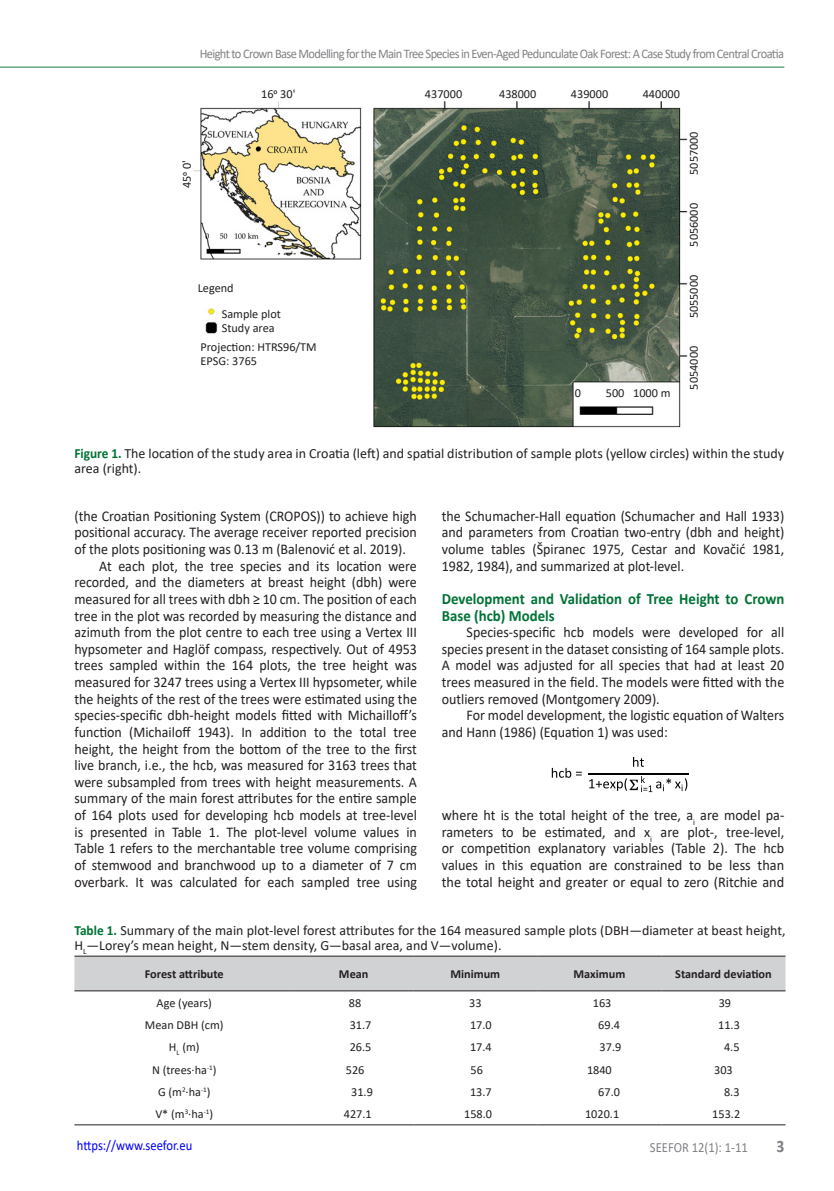
<style>
.page{position:relative;width:834px;height:1191px;background:#fff}
.page>*{position:absolute;margin:0;border:0;box-sizing:border-box;transform-origin:0 0}
.t1{font:700 17.5px "Calibri";color:#808285;scale:.9 1}
.Normal1{font:700 15.75px/16.6px "Calibri";color:#007236;scale:.94 1}
.t2{font:14.88px/16.6px "Calibri";color:#231f20;text-align:justify;scale:.94 1}
.t3{font:14.88px/16.6px "Calibri";color:#231f20;text-align:justify;scale:.95 1}
.SEEFOR_Figure-captio{font:14px/14.9px "Calibri";color:#231f20}
.t4{font:14px "Calibri";color:#00f;scale:.9 1}
.t5{font:14px "Calibri";color:#808285;scale:.9 1}
.t6{font:13.12px "Calibri";letter-spacing:-.05em;color:#808285;scale:.95 1}
.SEEFOR_In-table-text{font:12.25px "Calibri";color:#231f20}
.tablica_glava{font:12.25px "Calibri";color:#231f20}
.t7{font:700 12.25px "Calibri";color:#231f20}
.s1{font-weight:700;color:#007236}
</style>
<div class="page">
<hr style="left:0;top:67px;width:784px;height:1px;background:#4f9b70">
<img style="left:193px;top:101px;width:495px;height:327px">
<div style="left:74px;top:956px;width:711px;height:34px;background:#d1d2d4"></div>
<hr style="left:74px;top:990px;width:220px;height:1px;background:#231f20">
<hr style="left:294px;top:990px;width:119px;height:1px;background:#231f20">
<hr style="left:413px;top:990px;width:124px;height:1px;background:#231f20">
<hr style="left:537px;top:990px;width:124px;height:1px;background:#231f20">
<hr style="left:661px;top:990px;width:124px;height:1px;background:#231f20">
<hr style="left:74px;top:955px;width:220px;height:1px;background:#231f20">
<hr style="left:294px;top:955px;width:119px;height:1px;background:#231f20">
<hr style="left:413px;top:955px;width:124px;height:1px;background:#231f20">
<hr style="left:537px;top:955px;width:124px;height:1px;background:#231f20">
<hr style="left:661px;top:955px;width:124px;height:1px;background:#231f20">
<hr style="left:74px;top:1124px;width:220px;height:1px;background:#231f20">
<hr style="left:294px;top:1124px;width:119px;height:1px;background:#231f20">
<hr style="left:413px;top:1124px;width:124px;height:1px;background:#231f20">
<hr style="left:537px;top:1124px;width:124px;height:1px;background:#231f20">
<hr style="left:661px;top:1124px;width:124px;height:1px;background:#231f20">
<svg style="left:551px;top:768px;width:30px;height:10px"></svg>
<svg style="left:633px;top:757px;width:10px;height:10px"></svg>
<svg style="left:589px;top:776px;width:98px;height:16px"></svg>
<hr style="left:588px;top:773px;width:100px;height:1px;background:#040503">
<p class="t6" style="left:200px;top:44px;width:616px">Height to Crown Base Modelling for the Main Tree Species in Even-Aged Pedunculate Oak Forest: A Case Study from Central Croatia</p>
<p class="tablica_glava" style="left:178px;top:188px;width:30px;rotate:-90deg">450 0'</p>
<p class="tablica_glava" style="left:261px;top:86px;width:36px">160 30'</p>
<p class="tablica_glava" style="left:198px;top:279px;width:37px">Legend</p>
<p class="tablica_glava" style="left:222px;top:305px;width:61px">Sample plot</p>
<p class="tablica_glava" style="left:222px;top:319px;width:54px">Study area</p>
<p class="tablica_glava" style="left:200px;top:339px;width:118px">Projection: HTRS96/TM</p>
<p class="tablica_glava" style="left:200px;top:353px;width:58px">EPSG: 3765</p>
<p class="tablica_glava" style="left:425px;top:86px;width:39px">437000</p>
<p class="tablica_glava" style="left:499px;top:86px;width:39px">438000</p>
<p class="tablica_glava" style="left:571px;top:86px;width:39px">439000</p>
<p class="tablica_glava" style="left:642px;top:86px;width:39px">440000</p>
<p class="tablica_glava" style="left:574px;top:384px;width:8px">0</p>
<p class="tablica_glava" style="left:605px;top:384px;width:66px">500 1000 m</p>
<p class="tablica_glava" style="left:685px;top:175px;width:45px;rotate:-90deg">5057000</p>
<p class="tablica_glava" style="left:685px;top:247px;width:45px;rotate:-90deg">5056000</p>
<p class="tablica_glava" style="left:685px;top:318px;width:45px;rotate:-90deg">5055000</p>
<p class="tablica_glava" style="left:685px;top:389px;width:45px;rotate:-90deg">5054000</p>
<p class="SEEFOR_Figure-captio" style="left:74px;top:445px;width:711px"><span class="s1">Figure 1.</span> The location of the study area in Croatia (left) and spatial distribution of sample plots (yellow circles) within the study area (right).</p>
<p class="t2" style="left:74px;top:507px;width:366px">(the Croatian Positioning System (CROPOS)) to achieve high positional accuracy. The average receiver reported precision of the plots positioning was 0.13 m (Balenović et al. 2019).</p>
<p class="t2" style="left:74px;top:557px;width:366px;text-indent:25px">At each plot, the tree species and its location were recorded, and the diameters at breast height (dbh) were measured for all trees with dbh ≥ 10 cm. The position of each tree in the plot was recorded by measuring the distance and azimuth from the plot centre to each tree using a Vertex III hypsometer and Haglöf compass, respectively. Out of 4953 trees sampled within the 164 plots, the tree height was measured for 3247 trees using a Vertex III hypsometer, while the heights of the rest of the trees were estimated using the species-specific dbh-height models fitted with Michailloff’s function (Michailoff 1943). In addition to the total tree height, the height from the bottom of the tree to the first live branch, i.e., the hcb, was measured for 3163 trees that were subsampled from trees with height measurements. A summary of the main forest attributes for the entire sample of 164 plots used for developing hcb models at tree-level is presented in Table 1. The plot-level volume values in Table 1 refers to the merchantable tree volume comprising of stemwood and branchwood up to a diameter of 7 cm overbark. It was calculated for each sampled tree using</p>
<p class="t2" style="left:441px;top:507px;width:366px">the Schumacher-Hall equation (Schumacher and Hall 1933) and parameters from Croatian two-entry (dbh and height) volume tables (Špiranec 1975, Cestar and Kovačić 1981, 1982, 1984), and summarized at plot-level.</p>
<p class="Normal1" style="left:441px;top:590px;width:366px">Development and Validation of Tree Height to Crown<br>Base (hcb) Models</p>
<p class="t2" style="left:441px;top:623px;width:366px;text-indent:25px">Species-specific hcb models were developed for all species present in the dataset consisting of 164 sample plots.<br>A model was adjusted for all species that had at least 20 trees measured in the field. The models were fitted with the outliers removed (Montgomery 2009).</p>
<p class="t2" style="left:441px;top:706px;width:366px;text-indent:25px">For model development, the logistic equation of Walters and Hann (1986) (Equation 1) was used:</p>
<p class="t3" style="left:441px;top:806px;width:362px">where ht is the total height of the tree, a<sub>i</sub> are model pa&shy;rameters to be estimated, and x<sub>i</sub> are plot-, tree-level, or competition explanatory variables (Table 2). The hcb values in this equation are constrained to be less than the total height and greater or equal to zero (Ritchie and</p>
<p class="SEEFOR_Figure-captio" style="left:74px;top:922px;width:712px"><span class="s1">Table 1.</span> Summary of the main plot-level forest attributes for the 164 measured sample plots (DBH—diameter at beast height,<br>H<sub>L</sub>—Lorey’s mean height, N—stem density, G—basal area, and V—volume).</p>
<p class="t7" style="left:145px;top:965px;width:80px">Forest attribute</p>
<p class="t7" style="left:339px;top:965px;width:31px">Mean</p>
<p class="t7" style="left:450px;top:965px;width:51px">Minimum</p>
<p class="t7" style="left:573px;top:965px;width:53px">Maximum</p>
<p class="t7" style="left:675px;top:965px;width:98px">Standard deviation</p>
<p class="SEEFOR_In-table-text" style="left:157px;top:994px;width:57px">Age (years)</p>
<p class="SEEFOR_In-table-text" style="left:349px;top:994px;width:14px">88</p>
<p class="SEEFOR_In-table-text" style="left:469px;top:994px;width:14px">33</p>
<p class="SEEFOR_In-table-text" style="left:592px;top:994px;width:20px">163</p>
<p class="SEEFOR_In-table-text" style="left:718px;top:994px;width:14px">39</p>
<p class="SEEFOR_In-table-text" style="left:145px;top:1016px;width:80px">Mean DBH (cm)</p>
<p class="SEEFOR_In-table-text" style="left:350px;top:1016px;width:23px">31.7</p>
<p class="SEEFOR_In-table-text" style="left:470px;top:1016px;width:23px">17.0</p>
<p class="SEEFOR_In-table-text" style="left:598px;top:1016px;width:23px">69.4</p>
<p class="SEEFOR_In-table-text" style="left:718px;top:1016px;width:23px">11.3</p>
<p class="SEEFOR_In-table-text" style="left:169px;top:1038px;width:32px">H<sub>L</sub> (m)</p>
<p class="SEEFOR_In-table-text" style="left:350px;top:1038px;width:23px">26.5</p>
<p class="SEEFOR_In-table-text" style="left:470px;top:1038px;width:23px">17.4</p>
<p class="SEEFOR_In-table-text" style="left:599px;top:1038px;width:23px">37.9</p>
<p class="SEEFOR_In-table-text" style="left:724px;top:1038px;width:17px">4.5</p>
<p class="SEEFOR_In-table-text" style="left:152px;top:1061px;width:66px">N (trees∙ha<sup>-1</sup>)</p>
<p class="SEEFOR_In-table-text" style="left:346px;top:1061px;width:20px">526</p>
<p class="SEEFOR_In-table-text" style="left:470px;top:1061px;width:14px">56</p>
<p class="SEEFOR_In-table-text" style="left:587px;top:1061px;width:26px">1840</p>
<p class="SEEFOR_In-table-text" style="left:714px;top:1061px;width:20px">303</p>
<p class="SEEFOR_In-table-text" style="left:158px;top:1083px;width:54px">G (m<sup>2</sup>∙ha<sup>-1</sup>)</p>
<p class="SEEFOR_In-table-text" style="left:351px;top:1083px;width:23px">31.9</p>
<p class="SEEFOR_In-table-text" style="left:470px;top:1083px;width:23px">13.7</p>
<p class="SEEFOR_In-table-text" style="left:598px;top:1083px;width:23px">67.0</p>
<p class="SEEFOR_In-table-text" style="left:724px;top:1083px;width:17px">8.3</p>
<p class="SEEFOR_In-table-text" style="left:155px;top:1105px;width:59px">V* (m<sup>3</sup>∙ha<sup>-1</sup>)</p>
<p class="SEEFOR_In-table-text" style="left:344px;top:1105px;width:29px">427.1</p>
<p class="SEEFOR_In-table-text" style="left:464px;top:1105px;width:29px">158.0</p>
<p class="SEEFOR_In-table-text" style="left:585px;top:1105px;width:36px">1020.1</p>
<p class="SEEFOR_In-table-text" style="left:712px;top:1105px;width:29px">153.2</p>
<p class="t4" style="left:77px;top:1135px;width:130px">https://www.seefor.eu</p>
<p class="t5" style="left:649px;top:1137px;width:110px">SEEFOR 12(1): 1-11</p>
<p class="t1" style="left:776px;top:1134px;width:10px">3</p>
</div>
